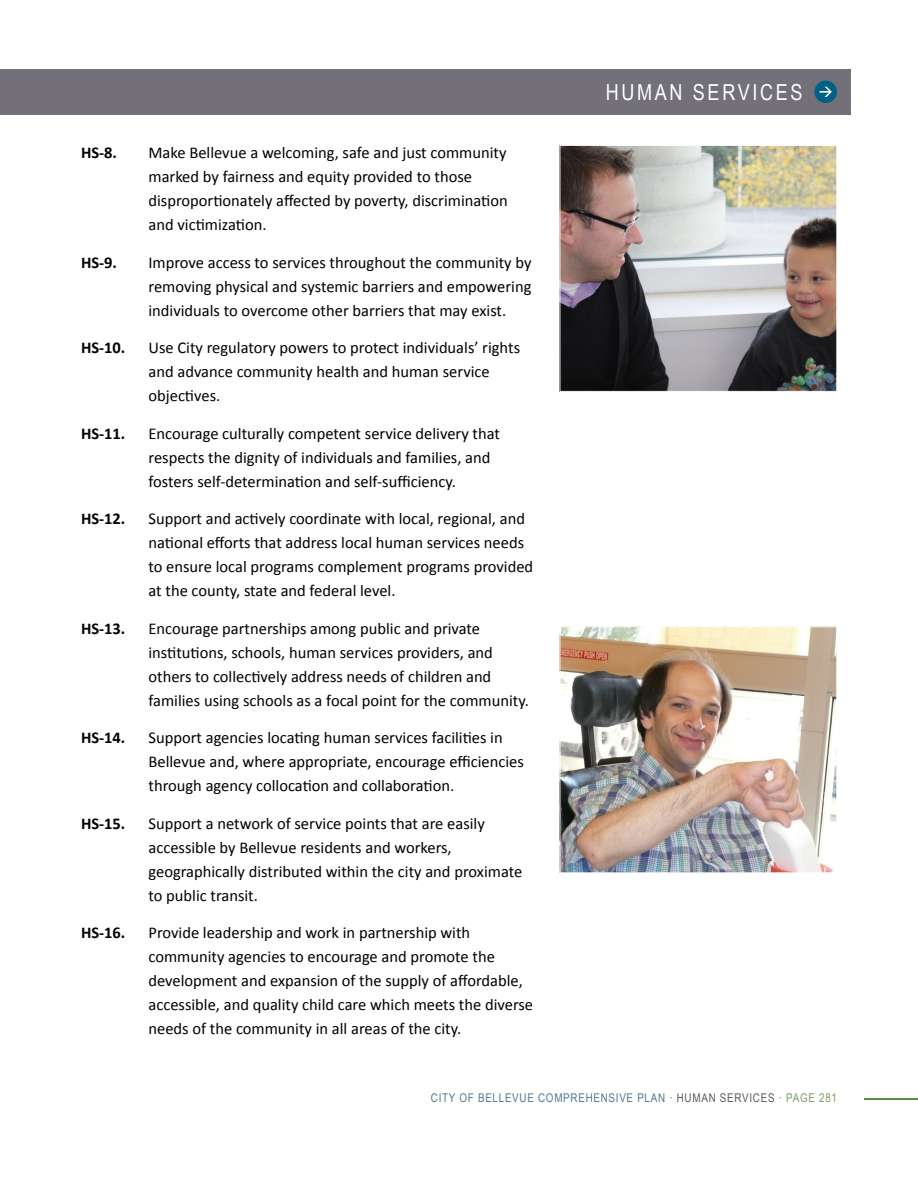
<style>
.page{position:relative;width:918px;height:1188px;background:#fff}
.page>*{position:absolute;margin:0;border:0;box-sizing:border-box;transform-origin:0 0}
.t1{font:22.05px "Arial Narrow";letter-spacing:.12em;color:#fff}
.t2{font:16.5px/24px "Calibri";color:#000}
.t3{font:700 16.5px "Calibri";color:#000}
.t4{font:12px "Arial Narrow";letter-spacing:.06em;color:#4e788e}
.s1{color:#58595b}
.s2{color:#7a9c5e}
</style>
<div class="page">
<div style="left:0;top:69px;width:850px;height:45px;background:#73707a"></div>
<div style="left:814px;top:81px;width:23px;height:22px;background:#006184;border-radius:50%"></div>
<svg style="left:820px;top:87px;width:12px;height:10px"></svg>
<hr style="left:864px;top:1098px;width:54px;height:1px;background:#598b44">
<img style="left:562px;top:147px;width:273px;height:243px">
<div style="left:560px;top:145px;width:277px;height:247px;border:1px solid #fff"></div>
<img style="left:562px;top:629px;width:273px;height:242px">
<div style="left:560px;top:627px;width:277px;height:246px;border:1px solid #fff"></div>
<p class="t3" style="left:81px;top:142px;width:37px">HS-8.</p>
<p class="t2" style="left:148px;top:141px;width:361px">Make Bellevue a welcoming, safe and just community marked by fairness and equity provided to those disproportionately affected by poverty, discrimination and victimization.</p>
<p class="t3" style="left:81px;top:252px;width:37px">HS-9.</p>
<p class="t2" style="left:148px;top:250px;width:385px;text-align:justify">Improve access to services throughout the community by removing physical and systemic barriers and empowering individuals to overcome other barriers that may exist.</p>
<p class="t3" style="left:81px;top:337px;width:46px">HS-10.</p>
<p class="t2" style="left:148px;top:336px;width:373px">Use City regulatory powers to protect individuals’ rights and advance community health and human service objectives.</p>
<p class="t3" style="left:81px;top:423px;width:46px">HS-11.</p>
<p class="t2" style="left:148px;top:421px;width:353px">Encourage culturally competent service delivery that respects the dignity of individuals and families, and fosters self-determination and self-sufficiency.</p>
<p class="t3" style="left:81px;top:508px;width:46px">HS-12.</p>
<p class="t2" style="left:148px;top:507px;width:386px">Support and actively coordinate with local, regional, and national efforts that address local human services needs to ensure local programs complement programs provided at the county, state and federal level.</p>
<p class="t3" style="left:81px;top:618px;width:46px">HS-13.</p>
<p class="t2" style="left:148px;top:616px;width:382px">Encourage partnerships among public and private institutions, schools, human services providers, and others to collectively address needs of children and families using schools as a focal point for the community.</p>
<p class="t3" style="left:81px;top:727px;width:46px">HS-14.</p>
<p class="t2" style="left:148px;top:726px;width:377px">Support agencies locating human services facilities in<br>Bellevue and, where appropriate, encourage efficiencies through agency collocation and collaboration.</p>
<p class="t3" style="left:81px;top:813px;width:46px">HS-15.</p>
<p class="t2" style="left:148px;top:811px;width:375px">Support a network of service points that are easily accessible by Bellevue residents and workers, geographically distributed within the city and proximate to public transit.</p>
<p class="t3" style="left:81px;top:922px;width:46px">HS-16.</p>
<p class="t2" style="left:148px;top:921px;width:386px">Provide leadership and work in partnership with community agencies to encourage and promote the development and expansion of the supply of affordable, accessible, and quality child care which meets the diverse needs of the community in all areas of the city.</p>
<h1 class="t1" style="left:606px;top:76px;width:198px">HUMAN SERVICES</h1>
<p class="t4" style="left:431px;top:1089px;width:408px">CITY OF BELLEVUE COMPREHENSIVE PLAN <span class="s1">· HUMAN SERVICES ·</span> <span class="s2">PAGE 281</span></p>
</div>
